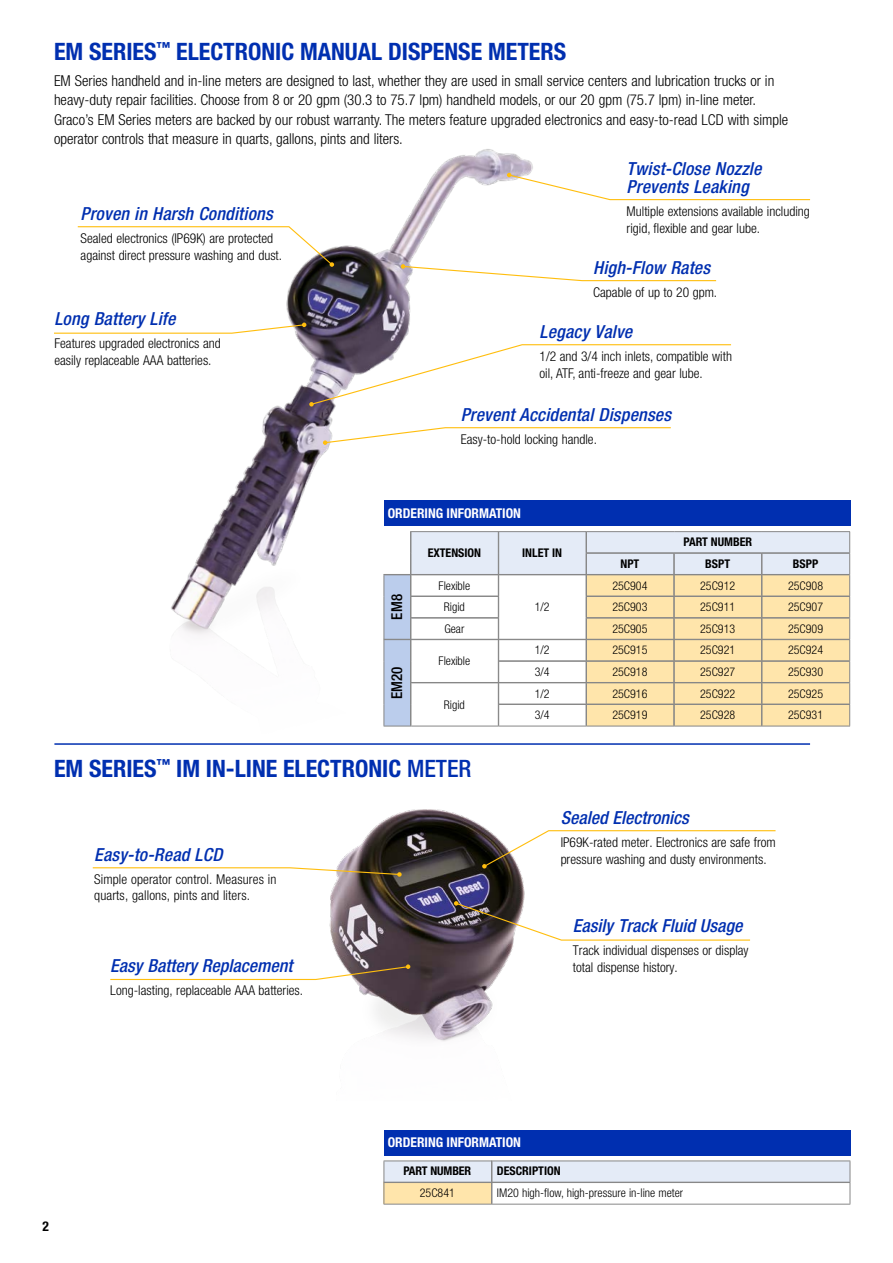
<style>
.page{position:relative;width:893px;height:1263px;background:#fff}
.page>*{position:absolute;margin:0;border:0;box-sizing:border-box;transform-origin:0 0}
.t1{font:700 condensed 24px "Helvetica Neue LT Std";color:#002fb0}
.t2{font:italic 500 condensed 18px/18px "Helvetica Neue LT Std";letter-spacing:.01em;color:#002fb0}
.t3{font:300 condensed 15px/19.5px "Helvetica Neue LT Std";color:#000}
.t4{font:500 condensed 15px "Helvetica Neue LT Std";color:#000}
.t5{font:300 condensed 13.5px/16.5px "Helvetica Neue LT Std";color:#000}
.t6{font:700 condensed 13.5px "Helvetica Neue LT Std";color:#fff}
.t7{font:700 condensed 13.5px "Helvetica Neue LT Std";color:#000}
.t8{font:300 condensed 12px "Helvetica Neue LT Std";color:#000}
.t9{font:700 condensed 12px "Helvetica Neue LT Std";color:#000}
.s1{font-weight:500}
</style>
<div class="page">
<img style="left:171px;top:149px;width:362px;height:578px">
<img style="left:329px;top:809px;width:196px;height:233px">
<svg style="left:507px;top:173px;width:304px;height:28px"></svg>
<svg style="left:323px;top:427px;width:348px;height:18px"></svg>
<svg style="left:401px;top:264px;width:316px;height:18px"></svg>
<svg style="left:77px;top:226px;width:257px;height:41px"></svg>
<svg style="left:309px;top:344px;width:423px;height:62px"></svg>
<svg style="left:54px;top:323px;width:252px;height:11px"></svg>
<svg style="left:92px;top:867px;width:310px;height:10px"></svg>
<svg style="left:110px;top:964px;width:300px;height:16px"></svg>
<svg style="left:454px;top:901px;width:297px;height:40px"></svg>
<svg style="left:482px;top:829px;width:294px;height:39px"></svg>
<hr style="left:384px;top:1204px;width:108px;height:1px;background:#878787">
<hr style="left:492px;top:1204px;width:358px;height:1px;background:#878787">
<svg style="left:384px;top:531px;width:466px;height:196px"></svg>
<hr style="left:410px;top:574px;width:88px;height:1px;background:#878787">
<hr style="left:498px;top:574px;width:88px;height:1px;background:#878787">
<hr style="left:586px;top:574px;width:88px;height:1px;background:#878787">
<hr style="left:674px;top:574px;width:88px;height:1px;background:#878787">
<hr style="left:762px;top:574px;width:87px;height:1px;background:#878787">
<svg style="left:384px;top:1160px;width:467px;height:44px"></svg>
<hr style="left:54px;top:743px;width:756px;height:2px;background:#002fb0">
<div style="left:384px;top:500px;width:466px;height:26px;background:#002fb0"></div>
<div style="left:384px;top:1130px;width:466px;height:25px;background:#002fb0"></div>
<h1 class="t1" style="left:54px;top:37px;width:514px">EM SERIES<sup>™</sup> ELECTRONIC MANUAL DISPENSE METERS</h1>
<p class="t3" style="left:54px;top:71px;width:736px">EM Series handheld and in-line meters are designed to last, whether they are used in small service centers and lubrication trucks or in heavy-duty repair facilities. Choose from 8 or 20 gpm (30.3 to 75.7 lpm) handheld models, or our 20 gpm (75.7 lpm) in-line meter.<br>Graco’s EM Series meters are backed by our robust warranty. The meters feature upgraded electronics and easy-to-read LCD with simple operator controls that measure in quarts, gallons, pints and liters.</p>
<h2 class="t2" style="left:81px;top:205px;width:194px">Proven in Harsh Conditions</h2>
<p class="t5" style="left:81px;top:230px;width:203px">Sealed electronics (IP69K) are protected against direct pressure washing and dust.</p>
<h2 class="t2" style="left:54px;top:310px;width:123px">Long Battery Life</h2>
<p class="t5" style="left:54px;top:335px;width:168px">Features upgraded electronics and easily replaceable AAA batteries.</p>
<h2 class="t2" style="left:627px;top:160px;width:136px">Twist-Close Nozzle<br>Prevents Leaking</h2>
<p class="t5" style="left:627px;top:203px;width:185px">Multiple extensions available including rigid, flexible and gear lube.</p>
<h2 class="t2" style="left:593px;top:258px;width:118px">High-Flow Rates</h2>
<p class="t5" style="left:593px;top:284px;width:125px">Capable of up to 20 gpm.</p>
<h2 class="t2" style="left:540px;top:323px;width:94px">Legacy Valve</h2>
<p class="t5" style="left:540px;top:348px;width:194px">1/2 and 3/4 inch inlets, compatible with oil, ATF, anti-freeze and gear lube.</p>
<h2 class="t2" style="left:461px;top:405px;width:212px">Prevent Accidental Dispenses</h2>
<p class="t5" style="left:461px;top:431px;width:138px">Easy-to-hold locking handle.</p>
<p class="t6" style="left:388px;top:505px;width:135px">ORDERING INFORMATION</p>
<p class="t9" style="left:428px;top:545px;width:55px">EXTENSION</p>
<p class="t9" style="left:522px;top:545px;width:41px">INLET IN</p>
<p class="t8" style="left:439px;top:578px;width:33px">Flexible</p>
<p class="t9" style="left:683px;top:535px;width:70px">PART NUMBER</p>
<p class="t9" style="left:620px;top:556px;width:20px">NPT</p>
<p class="t9" style="left:705px;top:556px;width:26px">BSPT</p>
<p class="t9" style="left:793px;top:556px;width:27px">BSPP</p>
<p class="t8" style="left:612px;top:578px;width:37px">25C904</p>
<p class="t8" style="left:700px;top:578px;width:37px">25C912</p>
<p class="t8" style="left:788px;top:578px;width:37px">25C908</p>
<p class="t4" style="left:388px;top:619px;width:27px;rotate:-90deg">EM8</p>
<p class="t4" style="left:388px;top:699px;width:34px;rotate:-90deg">EM20</p>
<p class="t8" style="left:444px;top:600px;width:23px">Rigid</p>
<p class="t8" style="left:612px;top:600px;width:37px">25C903</p>
<p class="t8" style="left:700px;top:600px;width:37px">25C911</p>
<p class="t8" style="left:788px;top:600px;width:37px">25C907</p>
<p class="t8" style="left:444px;top:622px;width:22px">Gear</p>
<p class="t8" style="left:612px;top:622px;width:37px">25C905</p>
<p class="t8" style="left:700px;top:622px;width:37px">25C913</p>
<p class="t8" style="left:788px;top:622px;width:37px">25C909</p>
<p class="t8" style="left:535px;top:600px;width:16px">1/2</p>
<p class="t8" style="left:439px;top:654px;width:33px">Flexible</p>
<p class="t8" style="left:444px;top:697px;width:23px">Rigid</p>
<p class="t8" style="left:535px;top:643px;width:16px">1/2</p>
<p class="t8" style="left:612px;top:643px;width:37px">25C915</p>
<p class="t8" style="left:700px;top:643px;width:37px">25C921</p>
<p class="t8" style="left:788px;top:643px;width:37px">25C924</p>
<p class="t8" style="left:535px;top:665px;width:16px">3/4</p>
<p class="t8" style="left:612px;top:665px;width:37px">25C918</p>
<p class="t8" style="left:700px;top:665px;width:37px">25C927</p>
<p class="t8" style="left:788px;top:665px;width:37px">25C930</p>
<p class="t8" style="left:535px;top:686px;width:16px">1/2</p>
<p class="t8" style="left:612px;top:686px;width:37px">25C916</p>
<p class="t8" style="left:700px;top:686px;width:37px">25C922</p>
<p class="t8" style="left:788px;top:686px;width:37px">25C925</p>
<p class="t8" style="left:535px;top:708px;width:16px">3/4</p>
<p class="t8" style="left:612px;top:708px;width:37px">25C919</p>
<p class="t8" style="left:700px;top:708px;width:37px">25C928</p>
<p class="t8" style="left:788px;top:708px;width:37px">25C931</p>
<h1 class="t1" style="left:54px;top:754px;width:419px">EM SERIES<sup>™</sup> IM IN-LINE ELECTRONIC <span class="s1">METER</span></h1>
<h2 class="t2" style="left:94px;top:845px;width:130px">Easy-to-Read LCD</h2>
<p class="t5" style="left:94px;top:871px;width:184px">Simple operator control. Measures in quarts, gallons, pints and liters.</p>
<h2 class="t2" style="left:110px;top:956px;width:184px">Easy Battery Replacement</h2>
<p class="t5" style="left:110px;top:981px;width:194px">Long-lasting, replaceable AAA batteries.</p>
<h2 class="t2" style="left:561px;top:809px;width:130px">Sealed Electronics</h2>
<p class="t5" style="left:561px;top:834px;width:217px">IP69K-rated meter. Electronics are safe from pressure washing and dusty environments.</p>
<h2 class="t2" style="left:573px;top:917px;width:171px">Easily Track Fluid Usage</h2>
<p class="t5" style="left:573px;top:942px;width:177px">Track individual dispenses or display total dispense history.</p>
<p class="t6" style="left:388px;top:1134px;width:135px">ORDERING INFORMATION</p>
<p class="t7" style="left:43px;top:1218px;width:8px">2</p>
<p class="t9" style="left:403px;top:1164px;width:69px">PART NUMBER</p>
<p class="t9" style="left:497px;top:1164px;width:65px">DESCRIPTION</p>
<p class="t8" style="left:420px;top:1186px;width:37px">25C841</p>
<p class="t8" style="left:497px;top:1186px;width:188px">IM20 high-flow, high-pressure in-line meter</p>
</div>
